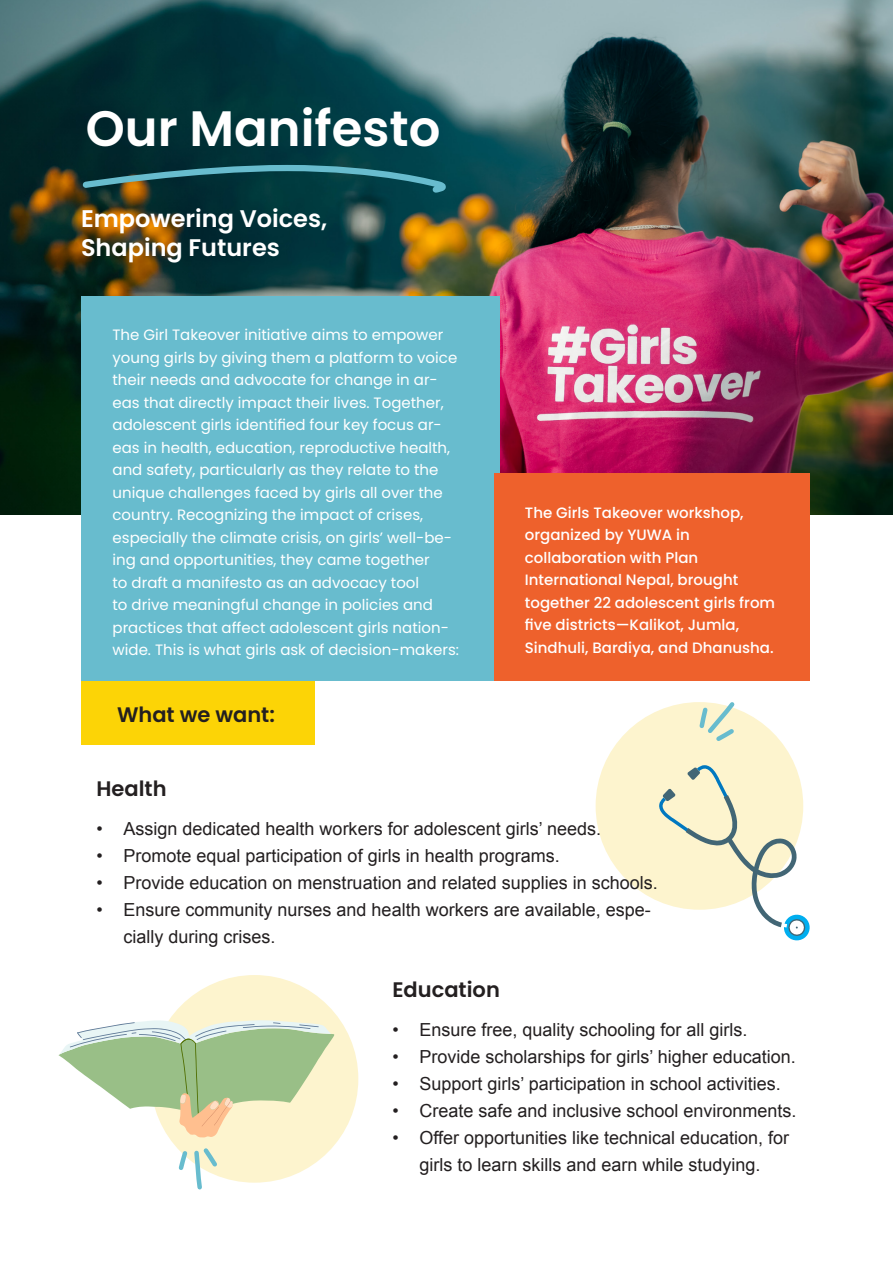
<style>
.page{position:relative;width:893px;height:1263px;background:#fff}
.page>*{position:absolute;margin:0;border:0;box-sizing:border-box;transform-origin:0 0}
.t1{font:600 49.65px "Poppins";color:#fff}
.t2{font:600 24px/28.5px "Poppins";color:#fff}
.t3{font:600 21px "Poppins";color:#231f20}
.t4{font:18px/27px "Arial";color:#231f20}
.t5{font:15px/22.5px "Poppins";color:#fff}
.t6{font:500 15px/22.5px "Poppins";color:#fff}
</style>
<div class="page">
<div style="left:596px;top:702px;width:207px;height:208px;background:#fdf4ce;border-radius:50%"></div>
<div style="left:151px;top:975px;width:207px;height:208px;background:#fdf4ce;border-radius:50%"></div>
<img style="left:0;top:0;width:893px;height:515px">
<svg style="left:80px;top:162px;width:368px;height:34px;background:#1a5054"></svg>
<svg style="left:659px;top:765px;width:151px;height:176px"></svg>
<div style="left:81px;top:682px;width:234px;height:63px;background:#fcd406"></div>
<svg style="left:59px;top:1020px;width:275px;height:117px"></svg>
<div style="left:81px;top:297px;width:419px;height:384px;background:#68bcce"></div>
<div style="left:494px;top:473px;width:316px;height:208px;background:#ee612c"></div>
<svg style="left:699px;top:702px;width:39px;height:39px"></svg>
<svg style="left:176px;top:1147px;width:44px;height:43px"></svg>
<p class="t1" style="left:86px;top:100px;width:356px">Our Manifesto</p>
<p class="t2" style="left:81px;top:205px;width:248px">Empowering Voices,<br>Shaping Futures</p>
<p class="t5" style="left:113px;top:324px;width:348px">The Girl Takeover initiative aims to empower young girls by giving them a platform to voice their needs and advocate for change in ar&shy;eas that directly impact their lives. Together, adolescent girls identified four key focus ar&shy;eas in health, education, reproductive health, and safety, particularly as they relate to the unique challenges faced by girls all over the country. Recognizing the impact of crises, especially the climate crisis, on girls’ well-be&shy;ing and opportunities, they came together<br>to draft a manifesto as an advocacy tool<br>to drive meaningful change in policies and practices that affect adolescent girls nation&shy;wide. This is what girls ask of decision-makers:</p>
<p class="t3" style="left:117px;top:702px;width:159px">What we want:</p>
<p class="t6" style="left:525px;top:501px;width:252px">The Girls Takeover workshop, organized by YUWA in collaboration with Plan<br>International Nepal, brought together 22 adolescent girls from five districts—Kalikot, Jumla,<br>Sindhuli, Bardiya, and Dhanusha.</p>
<p class="t3" style="left:97px;top:776px;width:72px">Health</p>
<p class="t4" style="left:97px;top:815px;width:506px">• Assign dedicated health workers for adolescent girls’ needs.</p>
<p class="t4" style="left:97px;top:842px;width:465px">• Promote equal participation of girls in health programs.</p>
<p class="t4" style="left:97px;top:869px;width:563px">• Provide education on menstruation and related supplies in schools.</p>
<p class="t4" style="left:124px;top:896px;width:529px;text-indent:-27px">• Ensure community nurses and health workers are available, espe&shy;cially during crises.</p>
<p class="t3" style="left:392px;top:977px;width:109px">Education</p>
<p class="t4" style="left:392px;top:1016px;width:357px">• Ensure free, quality schooling for all girls.</p>
<p class="t4" style="left:392px;top:1043px;width:405px">• Provide scholarships for girls’ higher education.</p>
<p class="t4" style="left:392px;top:1070px;width:390px">• Support girls’ participation in school activities.</p>
<p class="t4" style="left:392px;top:1097px;width:406px">• Create safe and inclusive school environments.</p>
<p class="t4" style="left:392px;top:1124px;width:398px;text-align:center">• Offer opportunities like technical education, for girls to learn skills and earn while studying.</p>
</div>
